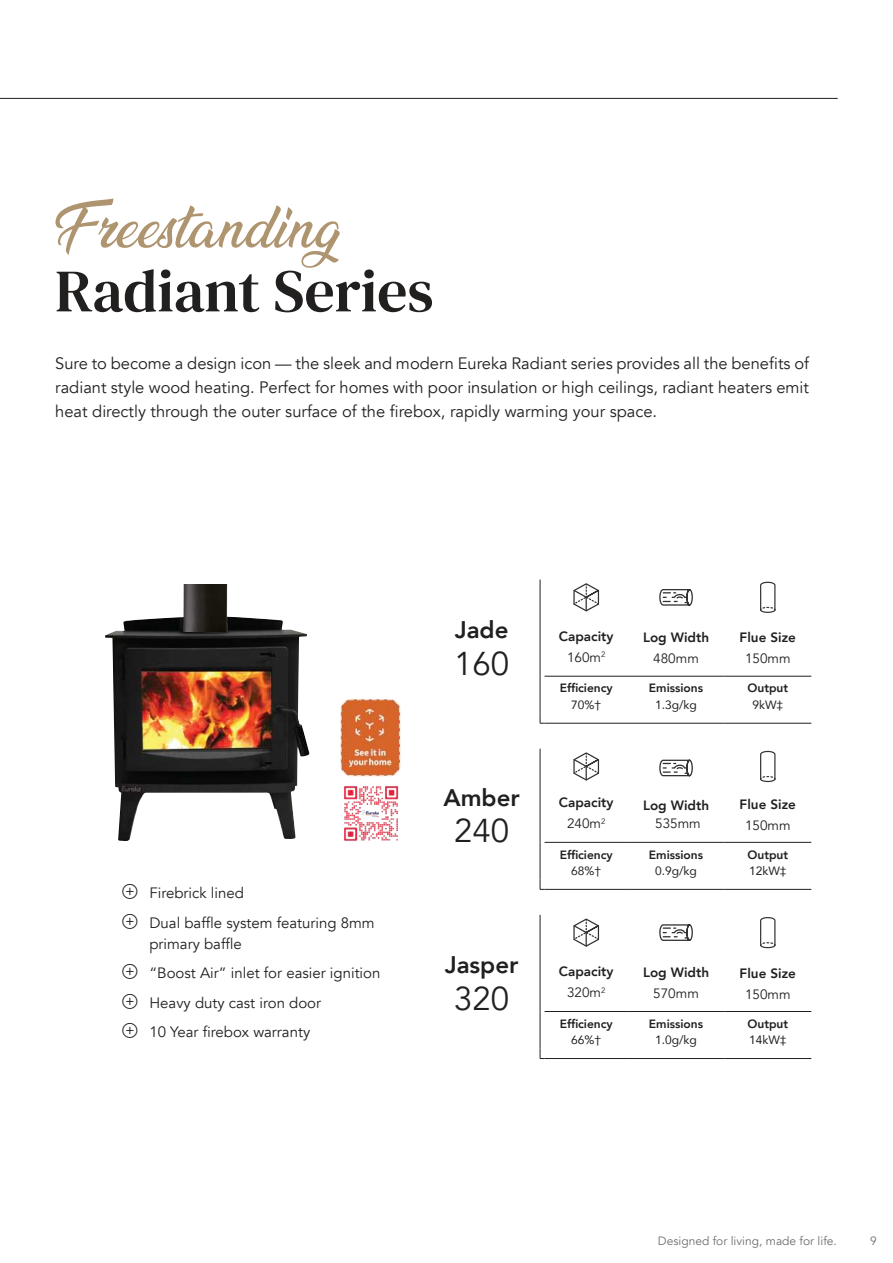
<style>
.page{position:relative;width:893px;height:1263px;background:#fff}
.page>*{position:absolute;margin:0;border:0;box-sizing:border-box;transform-origin:0 0}
.t1{font:60px "DM Serif Text";color:#221f1f}
.t2{font:51.9px "Ananda";color:#af9470}
.t3{font:33px "Avenir";color:#221f1f}
.t4{font:800 24px "Avenir";color:#221f1f}
.t5{font:16.5px/24px "Avenir";color:#221f1f;text-align:justify}
.t6{font:15px/29.5px "Avenir";color:#221f1f}
.t7{font:800 13.5px/21px "Avenir";color:#221f1f;text-align:center}
.t8{font:13.5px "Avenir";color:#221f1f}
.t9{font:800 12px "Avenir";color:#221f1f}
.t10{font:12px "Avenir";color:#221f1f}
.t11{font:12px "Avenir";color:#6c6e70}
.s1{font-weight:400}
</style>
<div class="page">
<hr style="left:0;top:98px;width:838px;height:1px;background:#221f1f">
<hr style="left:545px;top:676px;width:83px;height:1px;background:#221f1f">
<hr style="left:628px;top:676px;width:96px;height:1px;background:#221f1f">
<hr style="left:724px;top:676px;width:87px;height:1px;background:#221f1f">
<hr style="left:545px;top:842px;width:83px;height:1px;background:#221f1f">
<hr style="left:628px;top:842px;width:96px;height:1px;background:#221f1f">
<hr style="left:724px;top:842px;width:87px;height:1px;background:#221f1f">
<hr style="left:545px;top:1011px;width:83px;height:1px;background:#221f1f">
<hr style="left:628px;top:1011px;width:96px;height:1px;background:#221f1f">
<hr style="left:724px;top:1011px;width:87px;height:1px;background:#221f1f">
<hr style="left:540px;top:580px;width:1px;height:96px;background:#221f1f">
<hr style="left:540px;top:676px;width:1px;height:37px;background:#221f1f">
<hr style="left:540px;top:749px;width:1px;height:93px;background:#221f1f">
<hr style="left:540px;top:842px;width:1px;height:37px;background:#221f1f">
<hr style="left:540px;top:915px;width:1px;height:96px;background:#221f1f">
<hr style="left:540px;top:1011px;width:1px;height:37px;background:#221f1f">
<svg style="left:540px;top:713px;width:5px;height:11px"></svg>
<hr style="left:545px;top:723px;width:83px;height:1px;background:#221f1f">
<hr style="left:628px;top:723px;width:96px;height:1px;background:#221f1f">
<hr style="left:724px;top:723px;width:87px;height:1px;background:#221f1f">
<svg style="left:540px;top:879px;width:5px;height:11px"></svg>
<svg style="left:540px;top:1048px;width:5px;height:11px"></svg>
<hr style="left:545px;top:1058px;width:83px;height:1px;background:#221f1f">
<hr style="left:628px;top:1058px;width:96px;height:1px;background:#221f1f">
<hr style="left:724px;top:1058px;width:87px;height:1px;background:#221f1f">
<hr style="left:545px;top:889px;width:83px;height:1px;background:#221f1f">
<hr style="left:628px;top:889px;width:96px;height:1px;background:#221f1f">
<hr style="left:724px;top:889px;width:87px;height:1px;background:#221f1f">
<svg style="left:573px;top:583px;width:26px;height:28px"></svg>
<svg style="left:659px;top:589px;width:34px;height:17px"></svg>
<svg style="left:760px;top:582px;width:15px;height:31px"></svg>
<svg style="left:573px;top:752px;width:26px;height:28px"></svg>
<svg style="left:659px;top:760px;width:34px;height:16px"></svg>
<svg style="left:760px;top:751px;width:15px;height:31px"></svg>
<svg style="left:573px;top:918px;width:26px;height:29px"></svg>
<svg style="left:659px;top:924px;width:34px;height:17px"></svg>
<svg style="left:760px;top:917px;width:15px;height:31px"></svg>
<img style="left:105px;top:631px;width:205px;height:210px">
<img style="left:116px;top:584px;width:179px;height:47px">
<img style="left:344px;top:785px;width:55px;height:56px">
<img style="left:340px;top:698px;width:61px;height:79px">
<h2 class="t2" style="left:57px;top:198px;width:285px">Freestanding</h2>
<h1 class="t1" style="left:55px;top:269px;width:380px">Radiant Series</h1>
<p class="t5" style="left:55px;top:352px;width:755px">Sure to become a design icon — the sleek and modern Eureka Radiant series provides all the bene昀椀ts of radiant style wood heating. Perfect for homes with poor insulation or high ceilings, radiant heaters emit heat directly through the outer surface of the 昀椀rebox, rapidly warming your space.</p>
<p class="t6" style="left:149px;top:880px;width:227px">Firebrick lined<br>Dual baf昀氀e system featuring 8mm</p>
<p class="t6" style="left:149px;top:929px;width:233px">primary baf昀氀e<br>“Boost Air” inlet for easier ignition<br>Heavy duty cast iron door<br>10 Year 昀椀rebox warranty</p>
<h3 class="t4" style="left:455px;top:620px;width:55px">Jade</h3>
<h3 class="t3" style="left:454px;top:644px;width:57px">160</h3>
<h3 class="t4" style="left:443px;top:779px;width:78px">Amber</h3>
<h3 class="t3" style="left:454px;top:811px;width:57px">240</h3>
<h3 class="t4" style="left:445px;top:946px;width:75px">Jasper</h3>
<h3 class="t3" style="left:454px;top:979px;width:57px">320</h3>
<p class="t7" style="left:559px;top:627px;width:56px">Capacity<br><span class="s1">160m</span><sup>2</sup></p>
<p class="t7" style="left:643px;top:628px;width:68px">Log Width</p>
<p class="t8" style="left:653px;top:650px;width:47px">480mm</p>
<p class="t7" style="left:740px;top:628px;width:58px">Flue Size</p>
<p class="t8" style="left:745px;top:651px;width:47px">150mm</p>
<p class="t9" style="left:560px;top:679px;width:55px">Ef昀椀ciency</p>
<p class="t10" style="left:571px;top:700px;width:32px">70%†</p>
<p class="t9" style="left:649px;top:679px;width:56px">Emissions</p>
<p class="t10" style="left:655px;top:695px;width:43px">1.3g/kg</p>
<p class="t9" style="left:747px;top:683px;width:42px">Output</p>
<p class="t10" style="left:752px;top:700px;width:32px">9kW‡</p>
<p class="t7" style="left:559px;top:793px;width:56px">Capacity<br><span class="s1">240m</span><sup>2</sup></p>
<p class="t7" style="left:643px;top:796px;width:68px">Log Width</p>
<p class="t8" style="left:655px;top:815px;width:47px">535mm</p>
<p class="t7" style="left:740px;top:794px;width:58px">Flue Size</p>
<p class="t8" style="left:745px;top:817px;width:47px">150mm</p>
<p class="t9" style="left:560px;top:845px;width:55px">Ef昀椀ciency</p>
<p class="t10" style="left:571px;top:866px;width:32px">68%†</p>
<p class="t9" style="left:649px;top:845px;width:56px">Emissions</p>
<p class="t10" style="left:655px;top:866px;width:43px">0.9g/kg</p>
<p class="t9" style="left:747px;top:849px;width:42px">Output</p>
<p class="t10" style="left:749px;top:866px;width:39px">12kW‡</p>
<p class="t7" style="left:559px;top:962px;width:56px">Capacity<br><span class="s1">320m</span><sup>2</sup></p>
<p class="t7" style="left:643px;top:963px;width:68px">Log Width</p>
<p class="t8" style="left:653px;top:986px;width:47px">570mm</p>
<p class="t7" style="left:740px;top:964px;width:58px">Flue Size</p>
<p class="t8" style="left:745px;top:986px;width:47px">150mm</p>
<p class="t9" style="left:560px;top:1014px;width:55px">Ef昀椀ciency</p>
<p class="t10" style="left:571px;top:1035px;width:32px">66%†</p>
<p class="t9" style="left:649px;top:1014px;width:56px">Emissions</p>
<p class="t10" style="left:655px;top:1035px;width:43px">1.0g/kg</p>
<p class="t9" style="left:747px;top:1018px;width:42px">Output</p>
<p class="t10" style="left:749px;top:1035px;width:39px">14kW‡</p>
<p class="t11" style="left:658px;top:1236px;width:181px">Designed for living, made for life.</p>
<p class="t11" style="left:870px;top:1236px;width:8px">9</p>
</div>
